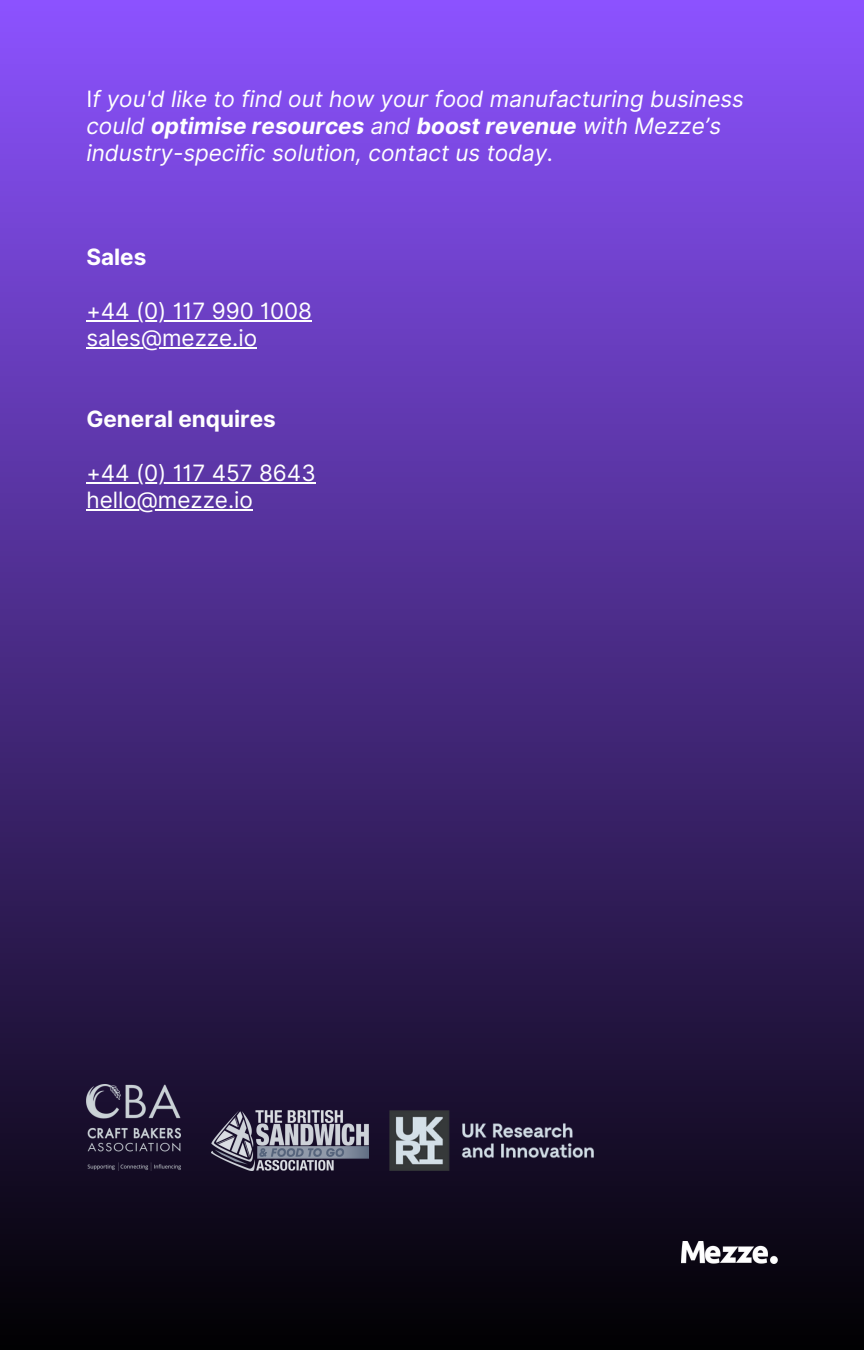
<style>
.page{position:relative;width:864px;height:1350px;background:#fff}
.page>*{position:absolute;margin:0;border:0;box-sizing:border-box;transform-origin:0 0}
.t1{font:italic 22.5px/27px "Inter";color:#fff}
.t2{font:22.5px "Inter";color:#fff}
.t3{font:700 22.5px "Inter";color:#fff}
.s1{font-style:normal}
.s2{font-weight:700}
</style>
<div class="page">
<div style="left:0;top:0;width:864px;height:1350px;background:linear-gradient(to bottom,#8c52ff,#010102)"></div>
<img style="left:681px;top:1241px;width:96px;height:22px">
<img style="left:389px;top:1110px;width:204px;height:61px">
<img style="left:211px;top:1110px;width:157px;height:61px">
<img style="left:86px;top:1084px;width:95px;height:86px">
<hr style="left:86px;top:320px;width:226px;height:2px;background:#fff">
<hr style="left:86px;top:347px;width:171px;height:2px;background:#fff">
<hr style="left:86px;top:482px;width:230px;height:2px;background:#fff">
<hr style="left:86px;top:509px;width:167px;height:2px;background:#fff">
<p class="t1" style="left:86px;top:85px;width:659px"><span class="s1">I</span>f you'd like to find out how your food manufacturing business could <span class="s2">optimise resources</span> and <span class="s2">boost revenue</span> with Mezze’s industry-specific solution, contact us today.</p>
<h1 class="t3" style="left:86px;top:243px;width:61px">Sales</h1>
<p class="t2" style="left:86px;top:297px;width:227px">+44 (0) 117 990 1008</p>
<p class="t2" style="left:86px;top:324px;width:172px">sales@mezze.io</p>
<h1 class="t3" style="left:86px;top:405px;width:191px">General enquires</h1>
<p class="t2" style="left:86px;top:459px;width:231px">+44 (0) 117 457 8643</p>
<p class="t2" style="left:86px;top:486px;width:168px">hello@mezze.io</p>
</div>
